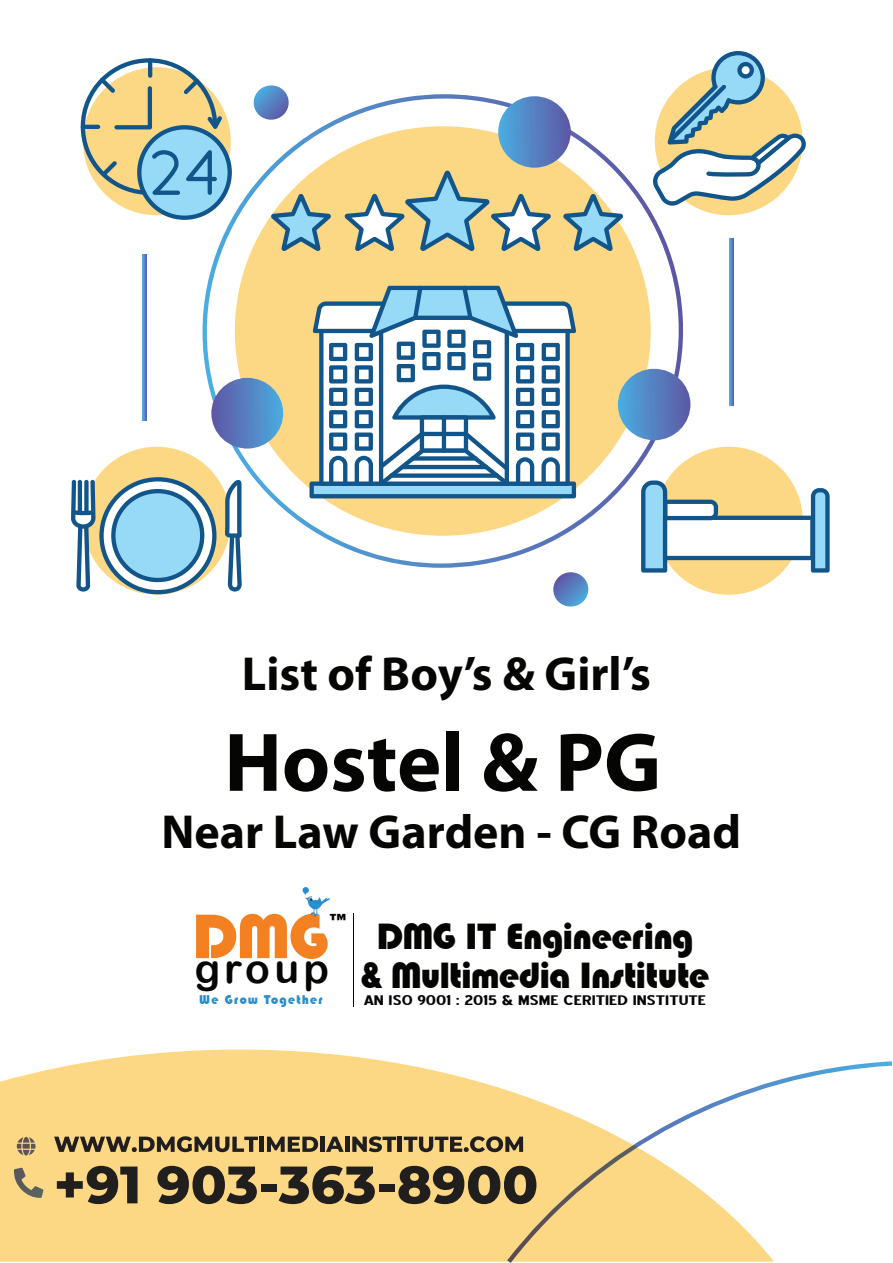
<style>
.page{position:relative;width:893px;height:1263px;background:#fff}
.page>*{position:absolute;margin:0;border:0;box-sizing:border-box;transform-origin:0 0}
.t1{font:700 83.85px "Myriad Pro";color:#050504}
.t2{font:900 60.9px "Blippo BT";color:#f48121}
.t3{font:700 48px "Myriad Pro";color:#050504}
.t4{font:40.95px "Arial Rounded MT Bold";letter-spacing:.105em;color:#050504}
.t5{font:900 35.25px/39px "Blippo BT";color:#050504;text-align:center}
.t6{font:900 23.85px "Blippo BT";color:#050504}
.t7{font:17.7px "Blue Highway Condensed";color:#050504;scale:1.9 1}
.t8{font:900 12.3px "Blippo BT";letter-spacing:.11em;color:#298ccc}
</style>
<div class="page">
<svg style="left:0;top:1049px;width:507px;height:213px;background:#fcda8d"></svg>
<svg style="left:507px;top:1061px;width:385px;height:202px"></svg>
<svg style="left:257px;top:85px;width:28px;height:7px"></svg>
<svg style="left:553px;top:572px;width:36px;height:35px"></svg>
<svg style="left:202px;top:92px;width:481px;height:476px"></svg>
<svg style="left:142px;top:254px;width:5px;height:124px"></svg>
<svg style="left:729px;top:238px;width:5px;height:131px"></svg>
<svg style="left:309px;top:286px;width:267px;height:212px"></svg>
<div style="left:389px;top:473px;width:110px;height:5px;background:#11558a;border-radius:2px"></div>
<hr style="left:400px;top:465px;width:88px;height:4px;background:#11558a;border-radius:2px">
<div style="left:411px;top:456px;width:67px;height:5px;background:#11558a;border-radius:2px"></div>
<svg style="left:644px;top:51px;width:162px;height:174px"></svg>
<svg style="left:80px;top:58px;width:161px;height:167px"></svg>
<svg style="left:617px;top:369px;width:213px;height:226px"></svg>
<svg style="left:271px;top:194px;width:60px;height:57px;background:#abbaa7"></svg>
<svg style="left:345px;top:96px;width:278px;height:155px"></svg>
<svg style="left:71px;top:378px;width:213px;height:217px"></svg>
<hr style="left:353px;top:913px;width:1px;height:94px;background:#050504">
<svg style="left:302px;top:887px;width:28px;height:30px"></svg>
<svg style="left:54px;top:1136px;width:204px;height:16px;background:#8c784f"></svg>
<hr style="left:260px;top:1136px;width:4px;height:16px;background:#211e1e">
<svg style="left:267px;top:1136px;width:51px;height:16px"></svg>
<div style="left:320px;top:1136px;width:5px;height:16px;background:#211e1e"></div>
<svg style="left:326px;top:1136px;width:18px;height:16px"></svg>
<hr style="left:345px;top:1136px;width:4px;height:16px;background:#211e1e">
<svg style="left:352px;top:1136px;width:44px;height:16px"></svg>
<hr style="left:398px;top:1136px;width:4px;height:16px;background:#211e1e">
<svg style="left:404px;top:1136px;width:119px;height:16px;background:#8e7a50"></svg>
<svg style="left:57px;top:1166px;width:81px;height:38px;background:#8c784f"></svg>
<svg style="left:157px;top:1166px;width:100px;height:38px;background:#776746"></svg>
<div style="left:261px;top:1184px;width:15px;height:8px;background:#211e1e"></div>
<svg style="left:279px;top:1166px;width:96px;height:38px;background:#786846"></svg>
<div style="left:379px;top:1184px;width:15px;height:8px;background:#211e1e"></div>
<svg style="left:398px;top:1166px;width:138px;height:38px;background:#746444"></svg>
<svg style="left:17px;top:1137px;width:19px;height:18px"></svg>
<svg style="left:14px;top:1168px;width:29px;height:30px"></svg>
<p class="t3" style="left:242px;top:643px;width:410px">List of Boy’s &amp; Girl’s</p>
<h1 class="t1" style="left:224px;top:708px;width:438px">Hostel &amp; PG</h1>
<p class="t3" style="left:161px;top:801px;width:581px">Near Law Garden - CG Road</p>
<p class="t2" style="left:193px;top:899px;width:138px">DMG</p>
<p class="t8" style="left:200px;top:992px;width:125px">We Grow Together</p>
<p class="t6" style="left:328px;top:908px;width:21px">™</p>
<p class="t4" style="left:195px;top:944px;width:136px">group</p>
<p class="t5" style="left:361px;top:917px;width:350px">DMG IT Engineering<br>&amp; Multimedia Institute</p>
<p class="t7" style="left:364px;top:992px;width:181px">AN ISO 9001 : 2015 &amp; MSME CERITIED INSTITUTE</p>
</div>
